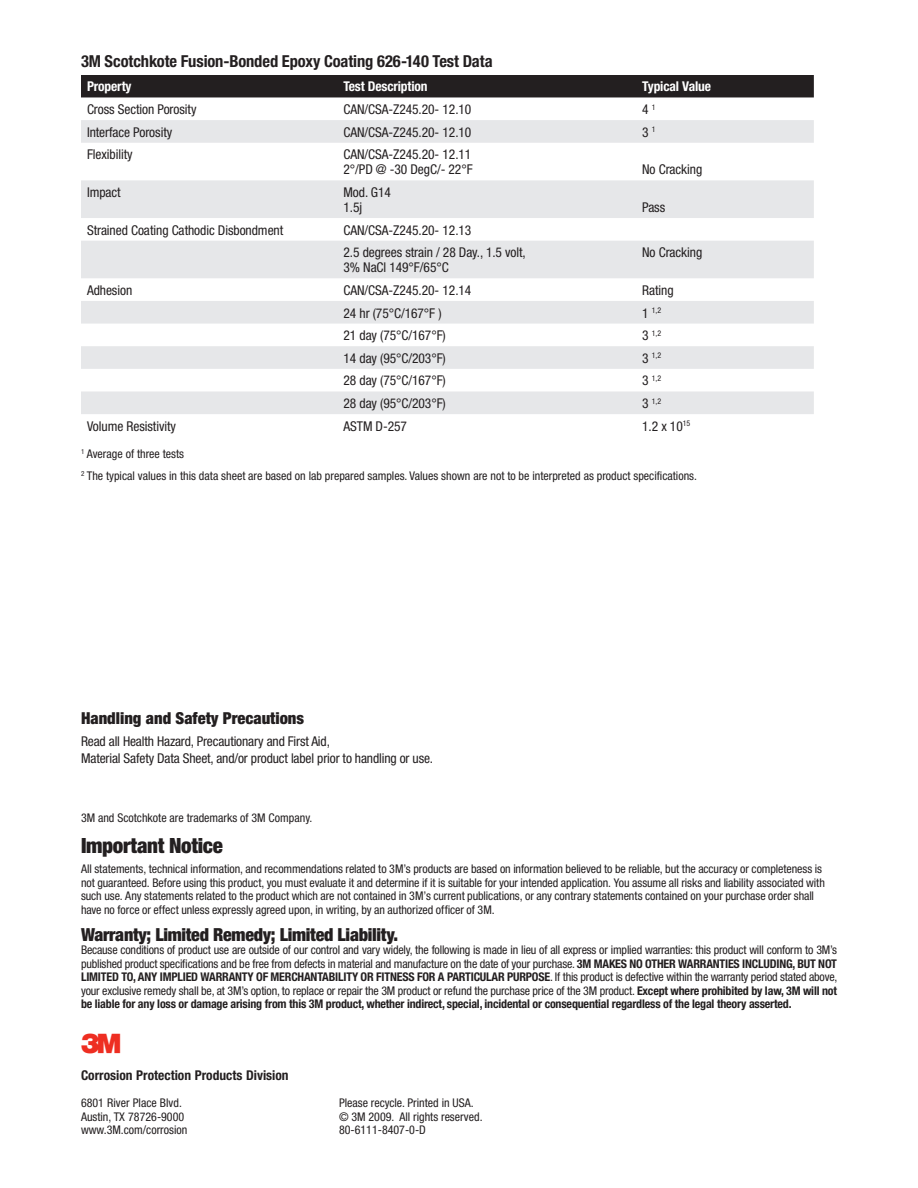
<style>
.page{position:relative;width:918px;height:1188px;background:#fff}
.page>*{position:absolute;margin:0;border:0;box-sizing:border-box;transform-origin:0 0}
.t1{font:27px "Logo 3 Mv 3 tt";color:#ee2e22}
.t2{font:900 condensed 21px "Helvetica Neue";letter-spacing:-.015em;color:#231f20}
.t3{font:900 condensed 18px "Helvetica Neue";letter-spacing:-.015em;color:#231f20}
.t4{font:700 condensed 16.5px "Helvetica Neue";letter-spacing:-.01em;color:#231f20}
.t5{font:900 condensed 16.5px "Helvetica Neue";color:#231f20}
.t6{font:condensed 13.5px/15px "Helvetica Neue";letter-spacing:-.005em;color:#231f20}
.t7{font:700 condensed 13.5px "Helvetica Neue";color:#231f20}
.t8{font:700 condensed 13.5px "Helvetica Neue";letter-spacing:-.01em;color:#fff}
.t9{font:condensed 12px/13.5px "Helvetica Neue";letter-spacing:-.005em;color:#231f20}
.t10{font:condensed 7.8px "Helvetica Neue";color:#231f20}
.s1{font-size:13.5px}
.s2{font-weight:700}
</style>
<div class="page">
<div style="left:81px;top:75px;width:733px;height:22px;background:#231f20"></div>
<svg style="left:81px;top:120px;width:733px;height:294px;fill:#e6e7e9"></svg>
<h3 class="t4" style="left:81px;top:51px;width:413px">3M Scotchkote Fusion-Bonded Epoxy Coating 626-140 Test Data</h3>
<p class="t8" style="left:87px;top:79px;width:46px">Property</p>
<p class="t8" style="left:344px;top:79px;width:86px">Test Description</p>
<p class="t8" style="left:642px;top:79px;width:70px">Typical Value</p>
<p class="t6" style="left:87px;top:102px;width:111px">Cross Section Porosity</p>
<p class="t6" style="left:344px;top:102px;width:129px">CAN/CSA-Z245.20- 12.10</p>
<p class="t6" style="left:642px;top:102px;width:15px">4 <sup>1</sup></p>
<p class="t6" style="left:87px;top:124px;width:87px">Interface Porosity</p>
<p class="t6" style="left:344px;top:124px;width:129px">CAN/CSA-Z245.20- 12.10</p>
<p class="t6" style="left:642px;top:124px;width:15px">3 <sup>1</sup></p>
<p class="t6" style="left:87px;top:147px;width:47px">Flexibility</p>
<p class="t6" style="left:344px;top:147px;width:131px">CAN/CSA-Z245.20- 12.11<br>2°/PD @ -30 DegC/- 22°F</p>
<p class="t6" style="left:642px;top:162px;width:62px">No Cracking</p>
<p class="t6" style="left:87px;top:185px;width:35px">Impact</p>
<p class="t6" style="left:344px;top:185px;width:49px">Mod. G14<br>1.5j</p>
<p class="t6" style="left:87px;top:222px;width:198px">Strained Coating Cathodic Disbondment</p>
<p class="t6" style="left:343px;top:218px;width:184px;line-height:22.6px">CAN/CSA-Z245.20- 12.13<br>2.5 degrees strain / 28 Day., 1.5 volt,</p>
<p class="t6" style="left:344px;top:260px;width:107px">3% NaCl 149°F/65°C</p>
<p class="t6" style="left:642px;top:200px;width:25px">Pass</p>
<p class="t6" style="left:642px;top:245px;width:62px">No Cracking</p>
<p class="t6" style="left:87px;top:283px;width:47px">Adhesion</p>
<p class="t6" style="left:344px;top:283px;width:129px">CAN/CSA-Z245.20- 12.14</p>
<p class="t6" style="left:642px;top:283px;width:33px">Rating</p>
<p class="t6" style="left:343px;top:305px;width:100px">24 hr (75°C/167°F )</p>
<p class="t10" style="left:642px;top:306px;width:20px"><span class="s1">1</span> 1,2</p>
<p class="t6" style="left:343px;top:328px;width:104px">21 day (75°C/167°F)</p>
<p class="t10" style="left:642px;top:328px;width:20px"><span class="s1">3</span> 1,2</p>
<p class="t6" style="left:343px;top:350px;width:104px">14 day (95°C/203°F)</p>
<p class="t10" style="left:642px;top:351px;width:20px"><span class="s1">3</span> 1,2</p>
<p class="t6" style="left:343px;top:373px;width:104px">28 day (75°C/167°F)</p>
<p class="t10" style="left:642px;top:374px;width:20px"><span class="s1">3</span> 1,2</p>
<p class="t6" style="left:343px;top:396px;width:104px">28 day (95°C/203°F)</p>
<p class="t10" style="left:642px;top:396px;width:20px"><span class="s1">3</span> 1,2</p>
<p class="t6" style="left:87px;top:418px;width:91px">Volume Resistivity</p>
<p class="t6" style="left:344px;top:418px;width:65px">ASTM D-257</p>
<p class="t6" style="left:642px;top:418px;width:50px">1.2 x 10<sup>15</sup></p>
<p class="t9" style="left:81px;top:442px;width:618px;line-height:22.5px"><sup>1</sup> Average of three tests<br><sup>2</sup> The typical values in this data sheet are based on lab prepared samples. Values shown are not to be interpreted as product specifications.</p>
<h3 class="t5" style="left:81px;top:708px;width:225px">Handling and Safety Precautions</h3>
<p class="t6" style="left:81px;top:733px;width:354px;line-height:16.2px">Read all Health Hazard, Precautionary and First Aid,<br>Material Safety Data Sheet, and/or product label prior to handling or use.</p>
<p class="t9" style="left:81px;top:811px;width:233px">3M and Scotchkote are trademarks of 3M Company.</p>
<h2 class="t2" style="left:81px;top:832px;width:143px">Important Notice</h2>
<p class="t9" style="left:81px;top:862px;width:745px">All statements, technical information, and recommendations related to 3M’s products are based on information believed to be reliable, but the accuracy or completeness is not guaranteed. Before using this product, you must evaluate it and determine if it is suitable for your intended application. You assume all risks and liability associated with such use. Any statements related to the product which are not contained in 3M’s current publications, or any contrary statements contained on your purchase order shall have no force or effect unless expressly agreed upon, in writing, by an authorized officer of 3M.</p>
<h3 class="t3" style="left:81px;top:923px;width:319px">Warranty; Limited Remedy; Limited Liability.</h3>
<p class="t9" style="left:81px;top:943px;width:758px;text-align:justify">Because conditions of product use are outside of our control and vary widely, the following is made in lieu of all express or implied warranties: this product will conform to 3M’s published product specifications and be free from defects in material and manufacture on the date of your purchase. <span class="s2">3M MAKES NO OTHER WARRANTIES INCLUDING, BUT NOT LIMITED TO, ANY IMPLIED WARRANTY OF MERCHANTABILITY OR FITNESS FOR A PARTICULAR PURPOSE</span>. If this product is defective within the warranty period stated above, your exclusive remedy shall be, at 3M’s option, to replace or repair the 3M product or refund the purchase price of the 3M product. <span class="s2">Except where prohibited by law, 3M will not be liable for any loss or damage arising from this 3M product, whether indirect, special, incidental or consequential regardless of the legal theory asserted.</span></p>
<h1 class="t1" style="left:81px;top:1028px;width:41px">3</h1>
<p class="t7" style="left:81px;top:1067px;width:209px">Corrosion Protection Products Division</p>
<p class="t9" style="left:81px;top:1096px;width:108px">6801 River Place Blvd.<br>Austin, TX 78726-9000 www.3M.com/corrosion</p>
<p class="t9" style="left:339px;top:1096px;width:145px">Please recycle. Printed in USA. © 3M 2009. All rights reserved.<br>80-6111-8407-0-D</p>
</div>
